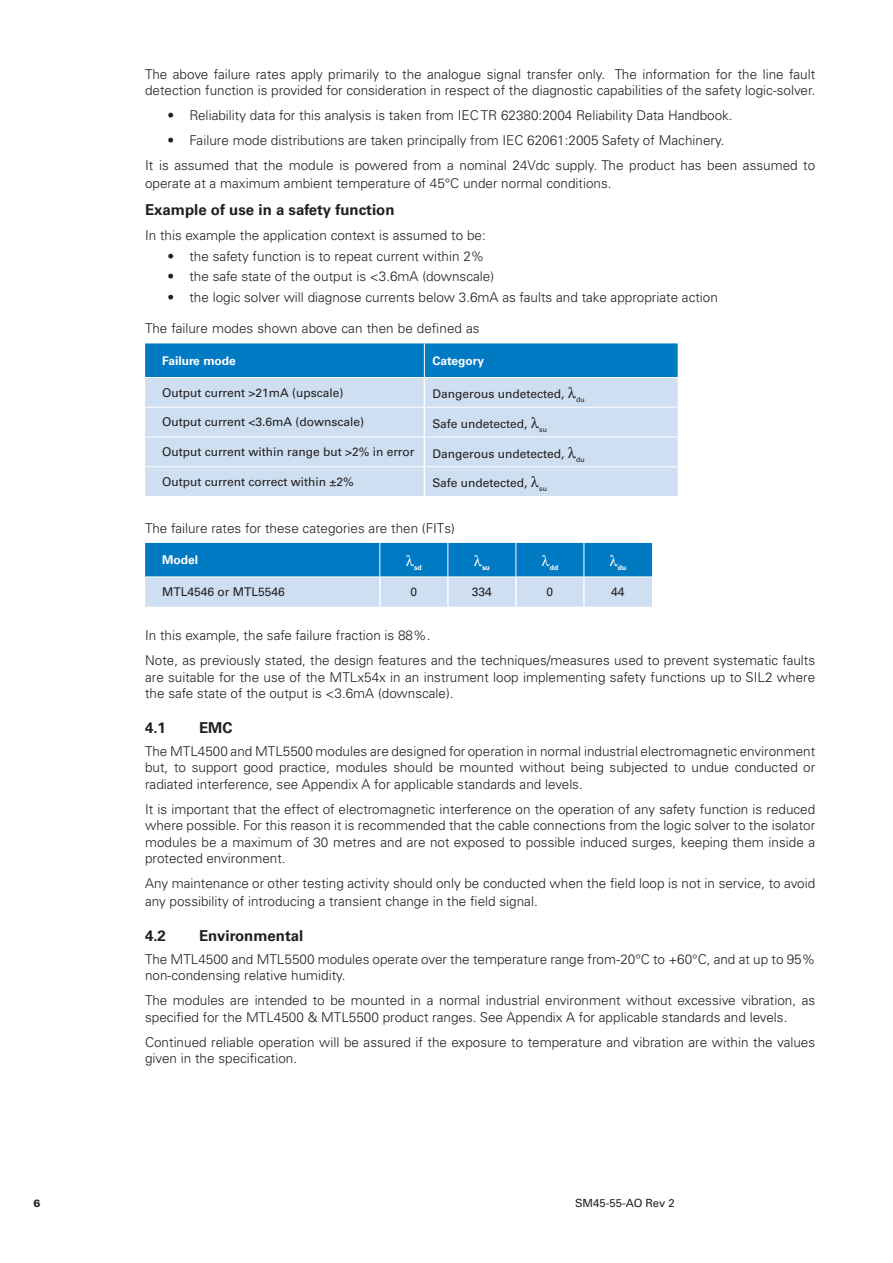
<style>
.page{position:relative;width:893px;height:1263px;background:#fff}
.page>*{position:absolute;margin:0;border:0;box-sizing:border-box;transform-origin:0 0}
.t1{font:700 15px "Univers LT Pro 65";color:#231f20}
.t2{font:300 13.5px/16.5px "Univers LT Pro 45";color:#231f20}
.t3{font:12px "Univers LT Pro 55 Roman";color:#231f20}
.t4{font:700 12px "Univers LT Pro 65";color:#fff}
.t5{font:11.25px "Univers LT Pro 55 Roman";color:#231f20}
.t6{font:900 10.5px "Univers LT Pro 75";color:#231f20}
.t7{font:700 7.05px "Univers LT Pro 65";color:#fff}
</style>
<div class="page">
<div style="left:145px;top:408px;width:533px;height:88px;background:#cedff1"></div>
<hr style="left:145px;top:437px;width:279px;height:1px;background:#fff">
<hr style="left:425px;top:437px;width:253px;height:1px;background:#fff">
<hr style="left:145px;top:466px;width:279px;height:1px;background:#fff">
<hr style="left:425px;top:466px;width:253px;height:1px;background:#fff">
<svg style="left:145px;top:343px;width:533px;height:64px;background:#63abd8"></svg>
<hr style="left:424px;top:407px;width:1px;height:30px;background:#fff">
<hr style="left:424px;top:437px;width:1px;height:30px;background:#fff">
<svg style="left:424px;top:467px;width:1px;height:29px"></svg>
<svg style="left:145px;top:543px;width:507px;height:64px;background:#61a9d8"></svg>
<hr style="left:379px;top:543px;width:1px;height:34px;background:#fff">
<hr style="left:447px;top:543px;width:1px;height:34px;background:#fff">
<hr style="left:516px;top:543px;width:1px;height:34px;background:#fff">
<hr style="left:584px;top:543px;width:1px;height:34px;background:#fff">
<hr style="left:145px;top:577px;width:235px;height:1px;background:#fff">
<hr style="left:380px;top:577px;width:68px;height:1px;background:#fff">
<hr style="left:448px;top:577px;width:68px;height:1px;background:#fff">
<hr style="left:516px;top:577px;width:68px;height:1px;background:#fff">
<hr style="left:584px;top:577px;width:68px;height:1px;background:#fff">
<hr style="left:379px;top:577px;width:2px;height:30px;background:#fff">
<hr style="left:447px;top:577px;width:2px;height:30px;background:#fff">
<hr style="left:515px;top:577px;width:2px;height:30px;background:#fff">
<hr style="left:583px;top:577px;width:2px;height:30px;background:#fff">
<p class="t2" style="left:145px;top:66px;width:672px">The above failure rates apply primarily to the analogue signal transfer only. The information for the line fault detection function is provided for consideration in respect of the diagnostic capabilities of the safety logic-solver.</p>
<p class="t2" style="left:168px;top:107px;width:566px">• Reliability data for this analysis is taken from IEC TR 62380:2004 Reliability Data Handbook.</p>
<p class="t2" style="left:145px;top:128px;width:672px;line-height:25px;text-indent:23px">• Failure mode distributions are taken principally from IEC 62061:2005 Safety of Machinery.<br>It is assumed that the module is powered from a nominal 24Vdc supply. The product has been assumed to</p>
<p class="t2" style="left:145px;top:175px;width:468px">operate at a maximum ambient temperature of 45°C under normal conditions.</p>
<p class="t1" style="left:145px;top:201px;width:251px">Example of use in a safety function</p>
<p class="t2" style="left:145px;top:227px;width:342px">In this example the application context is assumed to be:</p>
<p class="t2" style="left:168px;top:248px;width:318px">• the safety function is to repeat current within 2%</p>
<p class="t2" style="left:168px;top:268px;width:328px">• the safe state of the output is &lt;3.6mA (downscale)</p>
<p class="t2" style="left:168px;top:289px;width:552px">• the logic solver will diagnose currents below 3.6mA as faults and take appropriate action</p>
<p class="t2" style="left:145px;top:320px;width:336px">The failure modes shown above can then be defined as</p>
<p class="t4" style="left:162px;top:353px;width:75px">Failure mode</p>
<p class="t4" style="left:432px;top:353px;width:53px">Category</p>
<p class="t3" style="left:162px;top:385px;width:183px">Output current &gt;21mA (upscale)</p>
<p class="t3" style="left:432px;top:387px;width:154px">Dangerous undetected, ●<sub>du</sub></p>
<p class="t3" style="left:162px;top:415px;width:204px">Output current &lt;3.6mA (downscale)</p>
<p class="t3" style="left:432px;top:416px;width:116px">Safe undetected, ●<sub>su</sub></p>
<p class="t3" style="left:162px;top:445px;width:254px">Output current within range but &gt;2% in error</p>
<p class="t3" style="left:432px;top:446px;width:154px">Dangerous undetected, ●<sub>du</sub></p>
<p class="t3" style="left:162px;top:474px;width:193px">Output current correct within ±2%</p>
<p class="t3" style="left:432px;top:476px;width:116px">Safe undetected, ●<sub>su</sub></p>
<p class="t2" style="left:145px;top:520px;width:311px">The failure rates for these categories are then (FITs)</p>
<p class="t4" style="left:162px;top:553px;width:37px">Model</p>
<p class="t7" style="left:406px;top:563px;width:18px">●sd</p>
<p class="t7" style="left:474px;top:563px;width:18px">●su</p>
<p class="t7" style="left:542px;top:563px;width:18px">●dd</p>
<p class="t7" style="left:610px;top:563px;width:18px">●du</p>
<p class="t3" style="left:162px;top:585px;width:124px">MTL4546 or MTL5546</p>
<p class="t3" style="left:411px;top:585px;width:8px">0</p>
<p class="t3" style="left:472px;top:585px;width:22px">334</p>
<p class="t3" style="left:547px;top:585px;width:8px">0</p>
<p class="t3" style="left:611px;top:585px;width:15px">44</p>
<p class="t2" style="left:145px;top:623px;width:672px;line-height:25px">In this example, the safe failure fraction is 88%.<br>Note, as previously stated, the design features and the techniques/measures used to prevent systematic faults</p>
<p class="t2" style="left:145px;top:669px;width:672px">are suitable for the use of the MTLx54x in an instrument loop implementing safety functions up to SIL2 where the safe state of the output is &lt;3.6mA (downscale).</p>
<p class="t1" style="left:145px;top:719px;width:22px">4.1</p>
<p class="t1" style="left:199px;top:719px;width:35px">EMC</p>
<p class="t2" style="left:145px;top:743px;width:672px;text-align:justify">The MTL4500 and MTL5500 modules are designed for operation in normal industrial electromagnetic environment but, to support good practice, modules should be mounted without being subjected to undue conducted or radiated interference, see Appendix A for applicable standards and levels.</p>
<p class="t2" style="left:145px;top:801px;width:672px;text-align:justify">It is important that the effect of electromagnetic interference on the operation of any safety function is reduced where possible. For this reason it is recommended that the cable connections from the logic solver to the isolator modules be a maximum of 30 metres and are not exposed to possible induced surges, keeping them inside a protected environment.</p>
<p class="t2" style="left:145px;top:874px;width:672px;line-height:18px">Any maintenance or other testing activity should only be conducted when the field loop is not in service, to avoid any possibility of introducing a transient change in the field signal.</p>
<p class="t1" style="left:145px;top:927px;width:22px">4.2</p>
<p class="t1" style="left:199px;top:927px;width:106px">Environmental</p>
<p class="t2" style="left:145px;top:951px;width:672px">The MTL4500 and MTL5500 modules operate over the temperature range from -20°C to +60°C, and at up to 95% non-condensing relative humidity.</p>
<p class="t2" style="left:145px;top:992px;width:672px">The modules are intended to be mounted in a normal industrial environment without excessive vibration, as specified for the MTL4500 &amp; MTL5500 product ranges. See Appendix A for applicable standards and levels.</p>
<p class="t2" style="left:145px;top:1034px;width:672px">Continued reliable operation will be assured if the exposure to temperature and vibration are within the values given in the specification.</p>
<p class="t6" style="left:34px;top:1196px;width:9px">6</p>
<p class="t5" style="left:575px;top:1196px;width:101px">SM45-55-AO Rev 2</p>
</div>
